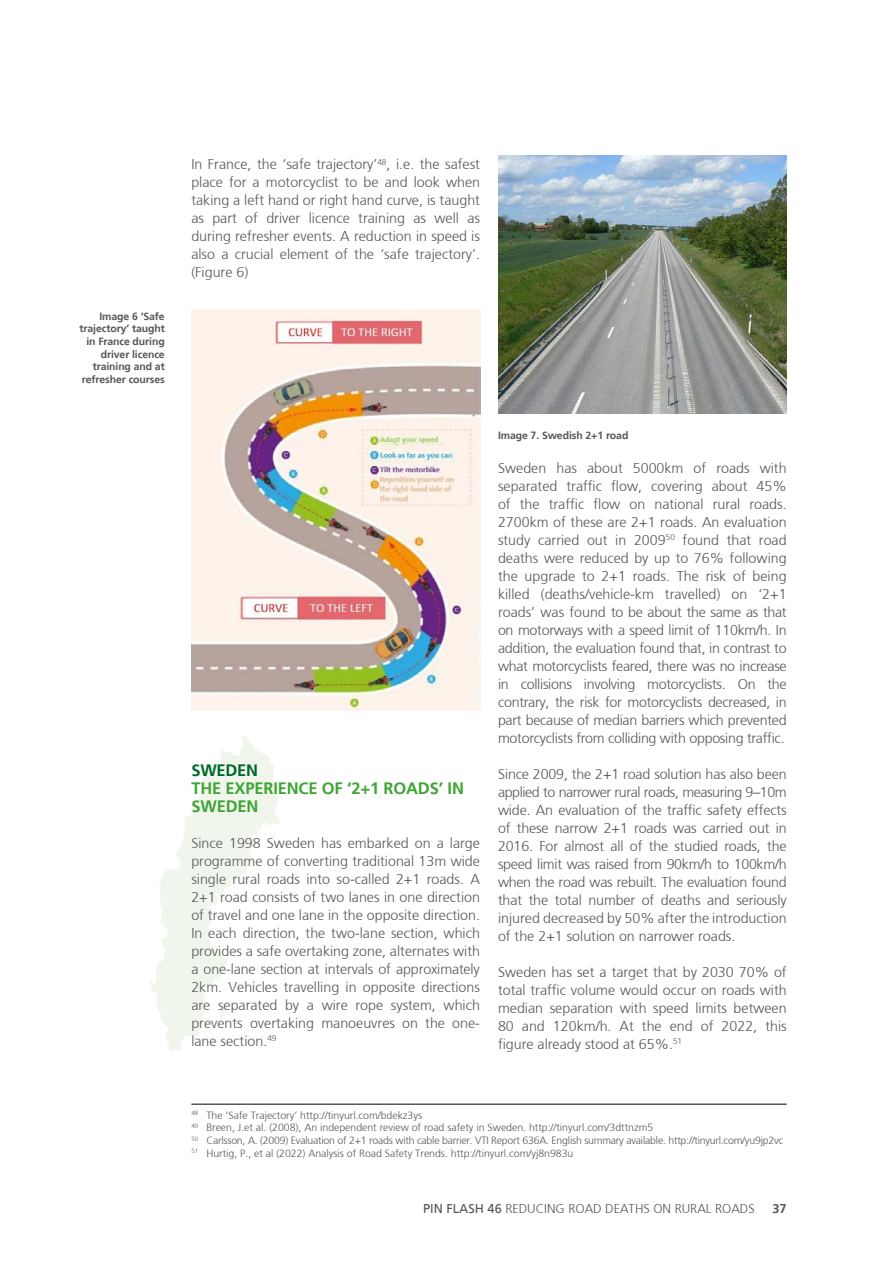
<style>
.page{position:relative;width:893px;height:1263px;background:#fff}
.page>*{position:absolute;margin:0;border:0;box-sizing:border-box;transform-origin:0 0}
.Country_subject{font:700 16.5px/18px "Frutiger";letter-spacing:-.01em;color:#3fa535}
.Country_name{font:700 16.5px "Frutiger";letter-spacing:-.01em;color:#00682c}
.Body_text{font:300 14.25px/18px "Frutiger";color:#575756;text-align:justify}
.t1{font:300 12.75px "Frutiger";color:#575756}
.t2{font:700 12.75px "Frutiger";color:#575756}
.Footnote{font:300 10.5px "Frutiger";color:#575756}
.Footnote-2{font:300 10.5px "Frutiger";letter-spacing:-.02em;color:#575756}
.Figure_discript_bold{font:700 10.5px/12.6px "Frutiger";letter-spacing:-.01em;color:#575756;text-align:right}
.s1{font-weight:400}
</style>
<div class="page">
<svg style="left:150px;top:737px;width:130px;height:314px"></svg>
<hr style="left:191px;top:1104px;width:596px;height:1px;background:#000">
<img style="left:498px;top:155px;width:289px;height:259px">
<img style="left:191px;top:309px;width:289px;height:401px">
<p class="Figure_discript_bold" style="left:80px;top:310px;width:87px">Image 6 ‘Safe trajectory’ taught in France during driver licence training and at refresher courses</p>
<p class="Body_text" style="left:191px;top:156px;width:290px">In France, the ‘safe trajectory’<sup>48</sup>, i.e. the safest place for a motorcyclist to be and look when taking a left hand or right hand curve, is taught as part of driver licence training as well as during refresher events. A reduction in speed is also a crucial element of the ‘safe trajectory’. (Figure 6)</p>
<p class="Country_name" style="left:191px;top:761px;width:68px">SWEDEN</p>
<p class="Country_subject" style="left:191px;top:779px;width:274px">THE EXPERIENCE OF ‘2+1 ROADS’ IN<br>SWEDEN</p>
<p class="Body_text" style="left:191px;top:834px;width:290px">Since 1998 Sweden has embarked on a large programme of converting traditional 13m wide single rural roads into so-called 2+1 roads. A 2+1 road consists of two lanes in one direction of travel and one lane in the opposite direction.<br>In each direction, the two-lane section, which provides a safe overtaking zone, alternates with a one-lane section at intervals of approximately 2km. Vehicles travelling in opposite directions are separated by a wire rope system, which prevents overtaking manoeuvres on the one&shy;lane section.<sup>49</sup></p>
<p class="Figure_discript_bold" style="left:498px;top:429px;width:132px">Image 7. Swedish 2+1 road</p>
<p class="Body_text" style="left:498px;top:459px;width:290px">Sweden has about 5000km of roads with separated traffic flow, covering about 45% of the traffic flow on national rural roads.<br>2700km of these are 2+1 roads. An evaluation study carried out in 2009<sup>50</sup> found that road deaths were reduced by up to 76% following the upgrade to 2+1 roads. The risk of being killed (deaths/vehicle-km travelled) on ‘2+1 roads’ was found to be about the same as that on motorways with a speed limit of 110km/h. In addition, the evaluation found that, in contrast to what motorcyclists feared, there was no increase in collisions involving motorcyclists. On the contrary, the risk for motorcyclists decreased, in part because of median barriers which prevented motorcyclists from colliding with opposing traffic.</p>
<p class="Body_text" style="left:498px;top:765px;width:290px">Since 2009, the 2+1 road solution has also been applied to narrower rural roads, measuring 9–10m wide. An evaluation of the traffic safety effects of these narrow 2+1 roads was carried out in 2016. For almost all of the studied roads, the speed limit was raised from 90km/h to 100km/h when the road was rebuilt. The evaluation found that the total number of deaths and seriously injured decreased by 50% after the introduction of the 2+1 solution on narrower roads.</p>
<p class="Body_text" style="left:498px;top:963px;width:290px">Sweden has set a target that by 2030 70% of total traffic volume would occur on roads with median separation with speed limits between 80 and 120km/h. At the end of 2022, this figure already stood at 65%.<sup>51</sup></p>
<p class="Footnote" style="left:191px;top:1109px;width:232px"><sup>48</sup> The ‘Safe Trajectory’ http://tinyurl.com/bdekz3ys</p>
<p class="Footnote" style="left:191px;top:1122px;width:463px"><sup>49</sup> Breen, J.et al. (2008), An independent review of road safety in Sweden. http://tinyurl.com/3dttnzm5</p>
<p class="Footnote-2" style="left:191px;top:1134px;width:593px"><sup>50</sup> Carlsson, A. (2009) Evaluation of 2+1 roads with cable barrier. VTI Report 636A. English summary available. http://tinyurl.com/yu9jp2vc</p>
<p class="Footnote" style="left:191px;top:1147px;width:384px"><sup>51</sup> Hurtig, P., et al (2022) Analysis of Road Safety Trends. http://tinyurl.com/yj8n983u</p>
<p class="t1" style="left:423px;top:1201px;width:333px"><span class="s1">PIN FLASH 46</span> REDUCING ROAD DEATHS ON RURAL ROADS</p>
<p class="t2" style="left:772px;top:1201px;width:16px">37</p>
</div>
